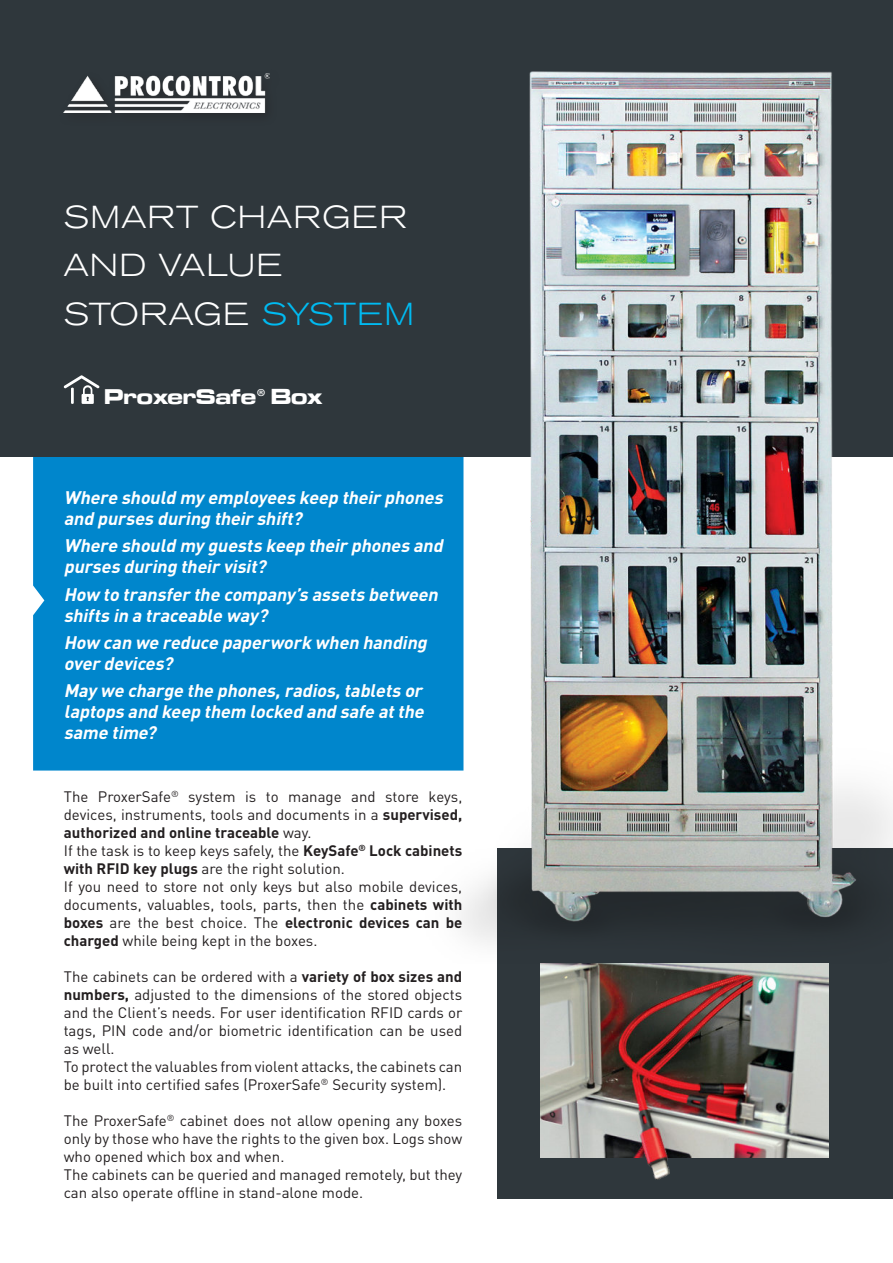
<style>
.page{position:relative;width:893px;height:1263px;background:#fff}
.page>*{position:absolute;margin:0;border:0;box-sizing:border-box;transform-origin:0 0}
.főcím{font:300 expanded 31.5px/48.4px "Akzidenz Grotesk BQ";letter-spacing:.04em;color:#fff}
.t1{font:22.05px "Microgramma D Bold Exte";color:#fff}
.kék_boxban_kiemelt_s{font:italic 700 18px/21px "DIN Pro";color:#fff}
.kenyér{font:15px/18px "DIN Pro";color:#231f20;text-align:justify}
.s1{color:#00baf1}
.s2{font-family:"Myriad Pro"}
.s3{font-family:"Microgramma DEE Bold Exte";font-size:22.5px}
.s4{font-weight:700}
</style>
<div class="page">
<div style="left:33px;top:457px;width:391px;height:313px;background:#0086cc"></div>
<div style="left:497px;top:848px;width:396px;height:351px;background:#2f373c"></div>
<div style="left:0;top:0;width:893px;height:457px;background:#2f373c"></div>
<img style="left:424px;top:71px;width:469px;height:893px">
<img style="left:540px;top:964px;width:288px;height:193px">
<img style="left:641px;top:1133px;width:28px;height:46px">
<svg style="left:64px;top:375px;width:36px;height:29px"></svg>
<img style="left:64px;top:73px;width:205px;height:40px">
<p class="főcím" style="left:64px;top:193px;width:352px">SMART CHARGER<br>AND VALUE<br>STORAGE <span class="s1">SYSTEM</span></p>
<p class="t1" style="left:104px;top:382px;width:220px">ProxerSafe<span class="s2">®</span> <span class="s3">Box</span></p>
<p class="kék_boxban_kiemelt_s" style="left:64px;top:486px;width:385px">Where should my employees keep theirphones and purses during theirshift?</p>
<p class="kék_boxban_kiemelt_s" style="left:64px;top:534px;width:385px">Where should my guests keep theirphones and purses during theirvisit?</p>
<p class="kék_boxban_kiemelt_s" style="left:64px;top:583px;width:380px">How to transferthe company’s assets between shifts in a traceable way?</p>
<p class="kék_boxban_kiemelt_s" style="left:64px;top:631px;width:369px">How can we reduce paperwork when handing overdevices?</p>
<p class="kék_boxban_kiemelt_s" style="left:64px;top:680px;width:366px;text-align:justify">May we charge the phones,radios,tablets or laptops and keep them locked and safe atthe same time?</p>
<p class="kenyér" style="left:64px;top:787px;width:400px">The ProxerSafe<sup>®</sup> system is to manage and store keys, devices, instruments, tools and documents in a <span class="s4">supervised, authorized and online traceable</span> way.</p>
<p class="kenyér" style="left:64px;top:841px;width:400px">If the task is to keep keys safely, the <span class="s4">KeySafe</span><sup>®</sup> <span class="s4">Lock cabinets with RFID key plugs</span> are the right solution.</p>
<p class="kenyér" style="left:64px;top:877px;width:400px">If you need to store not only keys but also mobile devices, documents, valuables, tools, parts, then the <span class="s4">cabinets with boxes</span> are the best choice. The <span class="s4">electronic devices can be charged</span> while being kept in the boxes.</p>
<p class="kenyér" style="left:64px;top:967px;width:400px">The cabinets can be ordered with a <span class="s4">variety of box sizes and numbers,</span> adjusted to the dimensions of the stored objects and the Client’s needs. For user identification RFID cards or tags, PIN code and/or biometric identification can be used as well.</p>
<p class="kenyér" style="left:64px;top:1057px;width:400px">To protect the valuables from violent attacks, the cabinets can be built into certified safes (ProxerSafe<sup>®</sup> Security system).</p>
<p class="kenyér" style="left:64px;top:1111px;width:400px">The ProxerSafe<sup>®</sup> cabinet does not allow opening any boxes only by those who have the rights to the given box. Logs show who opened which box and when.</p>
<p class="kenyér" style="left:64px;top:1165px;width:400px">The cabinets can be queried and managed remotely, but they can also operate offline in stand-alone mode.</p>
</div>
